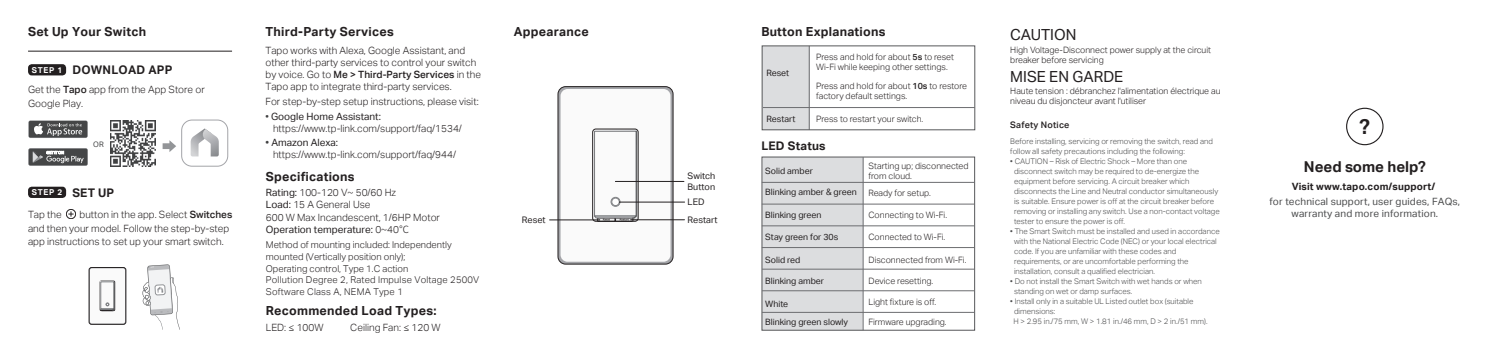
<style>
.page{position:relative;width:1489px;height:355px;background:#fff}
.page>*{position:absolute;margin:0;border:0;box-sizing:border-box;transform-origin:0 0}
.t1{font:20.5px "TP Link Aktiv Bold";color:#231f20}
.t2{font:15.25px "TP Link Aktiv Regular";color:#231f20}
.t3{font:15px "TP Link Aktiv Bold";color:#231f20}
.t4{font:12.5px "TP Link Aktiv Bold";letter-spacing:.02em;color:#231f20}
.t5{font:11.88px "TP Link Aktiv Bold";letter-spacing:.02em;color:#231f20}
.t6{font:10px/13.8px "TP Link Aktiv Light";color:#231f20}
.t7{font:10px/12px "TP Link Aktiv Regular";letter-spacing:.015em;color:#4b4c4d;text-align:center}
.t8{font:10px "TP Link Aktiv Regular";color:#231f20}
.t9{font:10px "TP Link Aktiv Medium";color:#231f20}
.t10{font:10px "TP Link Aktiv Bold";letter-spacing:.015em;color:#231f20}
.t11{font:9.38px/11.9px "TP Link Aktiv Light";color:#231f20}
.t12{font:9px/10.8px "TP Link Aktiv Regular";color:#231f20}
.t13{font:9px "TP Link Aktiv Medium";letter-spacing:.02em;color:#231f20}
.t14{font:8.75px/10.5px "TP Link Aktiv Light";color:#231f20}
.t15{font:8.75px "TP Link Aktiv Regular";color:#231f20}
.t16{font:8.12px "TP Link Aktiv Bold";letter-spacing:.08em;color:#fff}
.t17{font:7.75px/10px "TP Link Aktiv Light";color:#4b4c4d}
.t18{font:7.5px "TP Link Aktiv Regular";color:#454647}
.s1{font-family:"TP Link Aktiv Medium"}
.s2{font-size:11.88px;color:#231f20}
.s3{font-family:"TP Link Aktiv Light"}
.s4{font-family:"TP Link Aktiv Light";color:#3e3e3f}
.s5{color:#3e3e3f}
.s6{font-family:"TP Link Aktiv Regular"}
.s7{font-family:"Source Han Sans CN";font-weight:300}
</style>
<div class="page">
<div style="left:1345px;top:108px;width:38px;height:37px;border:1px solid #231f20;border-radius:50%"></div>
<hr style="left:631px;top:219px;width:53px;height:1px;background:#231f20">
<hr style="left:549px;top:219px;width:50px;height:1px;background:#231f20">
<hr style="left:615px;top:181px;width:69px;height:1px;background:#231f20">
<svg style="left:557px;top:86px;width:117px;height:179px"></svg>
<hr style="left:619px;top:202px;width:65px;height:1px;background:#231f20">
<div style="left:28px;top:186px;width:38px;height:12px;background:#231f20;border-radius:4px"></div>
<div style="left:66px;top:209px;width:10px;height:10px;border:1px solid #231f20;border-radius:50%"></div>
<svg style="left:68px;top:211px;width:6px;height:5px"></svg>
<div style="left:28px;top:64px;width:38px;height:11px;background:#231f20;border-radius:4px"></div>
<hr style="left:28px;top:51px;width:204px;height:1px;background:#231f20">
<svg style="left:89px;top:267px;width:37px;height:57px"></svg>
<svg style="left:163px;top:140px;width:13px;height:12px"></svg>
<svg style="left:28px;top:120px;width:60px;height:18px"></svg>
<div style="left:29px;top:121px;width:58px;height:16px;background:#454647;border-radius:2px"></div>
<svg style="left:34px;top:123px;width:48px;height:13px"></svg>
<svg style="left:28px;top:148px;width:60px;height:18px"></svg>
<img style="left:110px;top:120px;width:46px;height:46px">
<div style="left:181px;top:120px;width:47px;height:46px;border:1px solid #a3a4a8;border-radius:10px"></div>
<svg style="left:191px;top:128px;width:28px;height:28px"></svg>
<svg style="left:142px;top:264px;width:38px;height:65px"></svg>
<div style="left:762px;top:46px;width:47px;height:84px;background:#dcdddf"></div>
<hr style="left:809px;top:46px;width:1px;height:84px;background:#6c6d70">
<div style="left:761px;top:46px;width:214px;height:84px;border:1px solid #57585a"></div>
<hr style="left:763px;top:107px;width:211px;height:1px;background:#6c6d70">
<div style="left:763px;top:158px;width:99px;height:170px;background:#dcdddf"></div>
<hr style="left:862px;top:157px;width:1px;height:173px;background:#6c6d70">
<hr style="left:761px;top:247px;width:213px;height:1px;background:#6c6d70">
<hr style="left:761px;top:225px;width:213px;height:1px;background:#6c6d70">
<hr style="left:761px;top:203px;width:213px;height:1px;background:#6c6d70">
<hr style="left:762px;top:290px;width:212px;height:1px;background:#6c6d70">
<hr style="left:762px;top:268px;width:212px;height:1px;background:#6c6d70">
<hr style="left:762px;top:312px;width:212px;height:1px;background:#6c6d70">
<hr style="left:761px;top:182px;width:213px;height:1px;background:#6c6d70">
<h3 class="t4" style="left:28px;top:24px;width:120px">Set Up Your Switch</h3>
<h3 class="t5" style="left:72px;top:63px;width:102px">DOWNLOAD APP</h3>
<p class="t6" style="left:28px;top:83px;width:178px">Get the <span class="s1">Tapo</span> app from the App Store or<br>Google Play.</p>
<p class="t16" style="left:32px;top:65px;width:32px">STEP 1</p>
<p class="t18" style="left:93px;top:139px;width:12px">OR</p>
<p class="t16" style="left:32px;top:187px;width:84px">STEP 2 <span class="s2">SET UP</span></p>
<p class="t6" style="left:28px;top:207px;width:35px">Tap the</p>
<p class="t6" style="left:28px;top:207px;width:206px;text-indent:52px">button in the app. Select <span class="s1">Switches </span>and then your model. Follow the step-by-step app instructions to set up your smart switch.</p>
<h3 class="t4" style="left:265px;top:24px;width:130px">Third-Party Services</h3>
<p class="t6" style="left:265px;top:44px;width:212px;line-height:12px">Tapo works with Alexa, Google Assistant, and other third-party services to control your switch</p>
<p class="t9" style="left:265px;top:69px;width:217px"><span class="s3">by voice. Go to</span> Me &gt; Third-Party Services <span class="s3">in the</span></p>
<p class="t6" style="left:265px;top:79px;width:215px;line-height:15px">Tapo app to integrate third-party services.<br>For step-by-step setup instructions, please visit:</p>
<p class="t8" style="left:265px;top:110px;width:117px"><span class="s4">•</span> Google Home Assistant:</p>
<p class="t6" style="left:273px;top:121px;width:190px">https://www.tp-link.com/support/faq/1534/</p>
<p class="t8" style="left:265px;top:137px;width:74px"><span class="s5">•</span> Amazon Alexa:</p>
<p class="t6" style="left:273px;top:148px;width:184px">https://www.tp-link.com/support/faq/944/</p>
<h3 class="t4" style="left:266px;top:169px;width:90px">Specifications</h3>
<p class="t6" style="left:266px;top:186px;width:176px;line-height:12.5px"><span class="s6">Rating:</span> 100-120 V~ 50/60 Hz<br><span class="s6">Load:</span> 15 A General Use<br>600 W Max Incandescent, 1/6HP Motor</p>
<p class="t8" style="left:266px;top:224px;width:145px">Operation temperature: <span class="s3">0~40</span><span class="s7">℃</span></p>
<p class="t11" style="left:266px;top:238px;width:215px">Method of mounting included: Independently mounted (Vertically position only);<br>Operating control, Type 1.C action<br>Pollution Degree 2, Rated Impulse Voltage 2500V Software Class A, NEMA Type 1</p>
<h3 class="t4" style="left:266px;top:303px;width:172px">Recommended Load Types:</h3>
<p class="t6" style="left:266px;top:320px;width:59px">LED: ≤ 100W</p>
<p class="t6" style="left:350px;top:320px;width:92px">Ceiling Fan: ≤ 120 W</p>
<h3 class="t4" style="left:514px;top:24px;width:77px">Appearance</h3>
<p class="t12" style="left:522px;top:214px;width:25px">Reset</p>
<p class="t12" style="left:687px;top:171px;width:29px">Switch<br>Button</p>
<p class="t12" style="left:687px;top:214px;width:31px">Restart</p>
<p class="t12" style="left:687px;top:197px;width:18px">LED</p>
<h3 class="t4" style="left:761px;top:24px;width:126px">Button Explanations</h3>
<p class="t15" style="left:766px;top:67px;width:24px">Reset</p>
<p class="t15" style="left:766px;top:114px;width:31px">Restart</p>
<p class="t14" style="left:816px;top:51px;width:139px">Press and hold for about <span class="s1">5s</span> to reset<br>Wi-Fi while keeping other settings.</p>
<p class="t14" style="left:816px;top:80px;width:152px">Press and hold for about <span class="s1">10s</span> to restore factory default settings.</p>
<p class="t14" style="left:816px;top:113px;width:109px">Press to restart your switch.</p>
<h3 class="t5" style="left:761px;top:139px;width:66px">LED Status</h3>
<p class="t15" style="left:765px;top:165px;width:49px">Solid amber</p>
<p class="t14" style="left:868px;top:160px;width:101px">Starting up; disconnected from cloud.</p>
<p class="t15" style="left:765px;top:187px;width:93px">Blinking amber &amp; green</p>
<p class="t14" style="left:868px;top:187px;width:64px">Ready for setup.</p>
<p class="t15" style="left:765px;top:210px;width:58px">Blinking green</p>
<p class="t14" style="left:868px;top:210px;width:80px">Connecting to Wi-Fi.</p>
<p class="t15" style="left:765px;top:232px;width:75px">Stay green for 30s</p>
<p class="t14" style="left:868px;top:231px;width:78px">Connected to Wi-Fi.</p>
<p class="t15" style="left:765px;top:254px;width:37px">Solid red</p>
<p class="t14" style="left:868px;top:254px;width:99px">Disconnected from Wi-Fi.</p>
<p class="t15" style="left:765px;top:275px;width:60px">Blinking amber</p>
<p class="t15" style="left:765px;top:298px;width:24px">White</p>
<p class="t14" style="left:868px;top:275px;width:66px">Device resetting.</p>
<p class="t14" style="left:868px;top:296px;width:69px">Light fixture is off.</p>
<p class="t15" style="left:765px;top:317px;width:84px">Blinking green slowly</p>
<p class="t14" style="left:868px;top:317px;width:80px">Firmware upgrading.</p>
<h2 class="t2" style="left:1010px;top:26px;width:68px">CAUTION</h2>
<h2 class="t2" style="left:1010px;top:68px;width:114px">MISE EN GARDE</h2>
<p class="t14" style="left:1010px;top:44px;width:202px">High Voltage-Disconnect power supply at the circuit breaker before servicing</p>
<p class="t14" style="left:1010px;top:85px;width:212px">Haute tension : débranchez l'alimentation électrique au niveau du disjoncteur avant l'utiliser</p>
<p class="t13" style="left:1010px;top:120px;width:61px">Safety Notice</p>
<p class="t17" style="left:1010px;top:136px;width:204px">Before installing, servicing or removing the switch, read and follow all safety precautions including the following:</p>
<p class="t17" style="left:1014px;top:156px;width:207px;text-indent:-4px">• CAUTION – Risk of Electric Shock – More than one disconnect switch may be required to de-energize the equipment before servicing. A circuit breaker which disconnects the Line and Neutral conductor simultaneously is suitable. Ensure power is off at the circuit breaker before removing or installing any switch. Use a non-contact voltage tester to ensure the power is off.</p>
<p class="t17" style="left:1014px;top:226px;width:207px;text-indent:-4px">• The Smart Switch must be installed and used in accordance with the National Electric Code (NEC) or your local electrical code. If you are unfamiliar with these codes and requirements, or are uncomfortable performing the installation, consult a qualified electrician.</p>
<p class="t17" style="left:1014px;top:276px;width:189px;text-indent:-4px">• Do not install the Smart Switch with wet hands or when standing on wet or damp surfaces.</p>
<p class="t17" style="left:1013px;top:296px;width:196px;text-indent:-3px">• Install only in a suitable UL Listed outlet box (suitable dimensions:<br>H &gt; 2.95 in./75 mm, W &gt; 1.81 in./46 mm, D &gt; 2 in./51 mm).</p>
<h1 class="t1" style="left:1359px;top:114px;width:12px">?</h1>
<h3 class="t3" style="left:1303px;top:158px;width:123px">Need some help?</h3>
<p class="t10" style="left:1291px;top:181px;width:145px">Visit www.tapo.com/support/</p>
<p class="t7" style="left:1269px;top:195px;width:192px">for technical support, user guides, FAQs, warranty and more information.</p>
</div>
